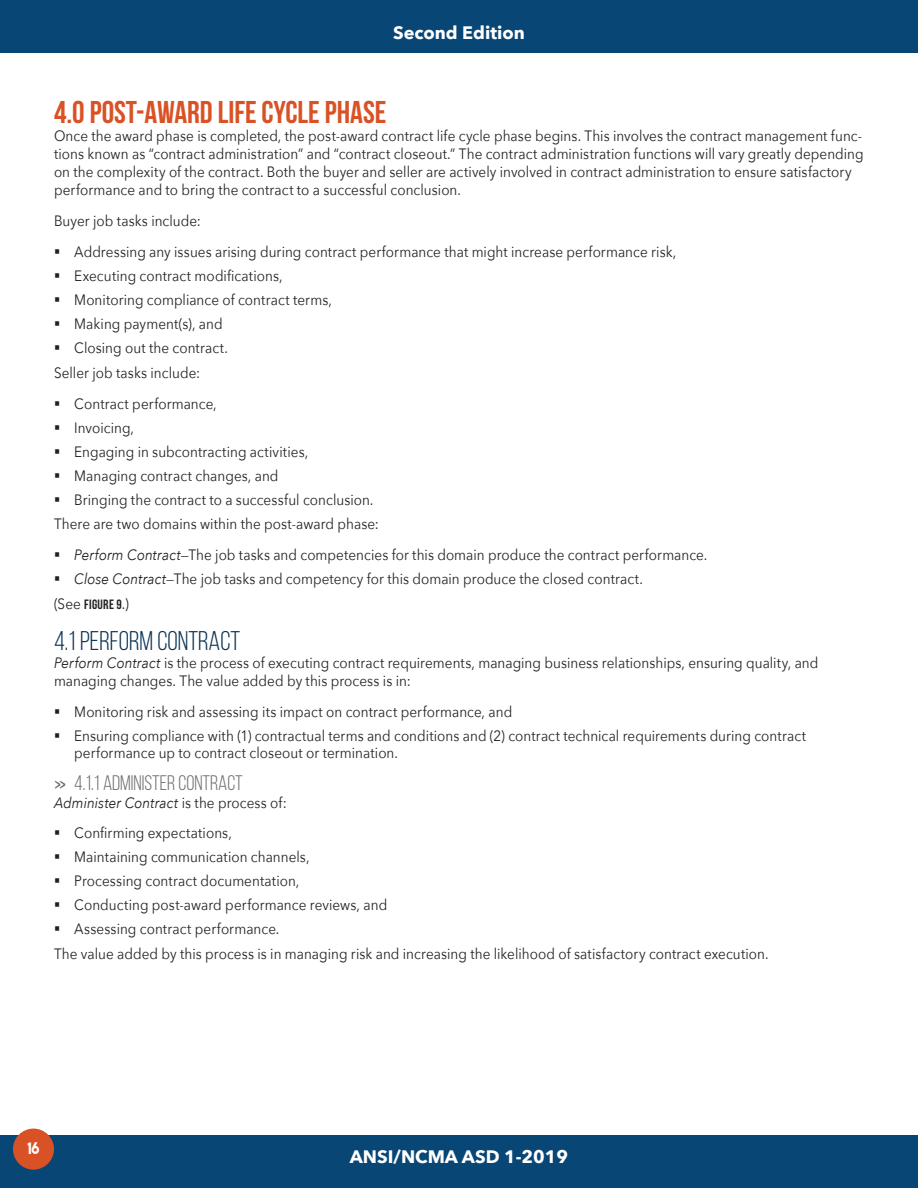
<style>
.page{position:relative;width:918px;height:1188px;background:#fff}
.page>*{position:absolute;margin:0;border:0;box-sizing:border-box;transform-origin:0 0}
.Sub_01{font:700 31.5px "Bebas Neue";color:#d95226}
.Sub_02{font:27px "Bebas Neue";color:#093153}
.t1{font:21px "Bebas Neue";color:#6c6d70}
.t2{font:700 18px "Avenir Next";color:#fff}
.Text{font:15px/18px "Avenir Next";letter-spacing:.005em;color:#231f20;scale:.9 1}
.Text-2{font:italic 15px "Avenir Next";letter-spacing:.005em;color:#231f20;scale:.9 1}
.t3{font:15px "Lemon Milk";color:#fff;scale:.9 1}
.Text-3{font:700 13.5px "Bebas Neue";letter-spacing:.02em;color:#231f20}
.s1{font-style:italic}
.s2{font-family:"Avenir Next";font-weight:400;font-size:15px}
.s3{font-family:"Freight Macro Pro";font-weight:500}
.s4{font-style:normal}
</style>
<div class="page">
<div style="left:0;top:0;width:918px;height:53px;background:#084676"></div>
<div style="left:0;top:1135px;width:918px;height:53px;background:#084676"></div>
<div style="left:13px;top:1129px;width:41px;height:41px;background:#d95226;border-radius:50%"></div>
<p class="t2" style="left:393px;top:17px;width:133px">Second Edition</p>
<p class="Sub_01" style="left:54px;top:95px;width:334px">4.0 POST-AWARD LIFE CYCLE PHASE</p>
<p class="Text" style="left:54px;top:126px;width:901px">Once the award phase is completed, the post-award contract life cycle phase begins. This involves the contract management func&shy;tions known as “contract administration” and “contract closeout.” The contract administration functions will vary greatly depending on the complexity of the contract. Both the buyer and seller are actively involved in contract administration to ensure satisfactory performance and to bring the contract to a successful conclusion.</p>
<p class="Text" style="left:54px;top:212px;width:165px">Buyer job tasks include:</p>
<p class="Text" style="left:54px;top:242px;width:693px">▪ Addressing any issues arising during contract performance that might increase performance risk,</p>
<p class="Text" style="left:54px;top:266px;width:256px">▪ Executing contract modifications,</p>
<p class="Text" style="left:54px;top:290px;width:310px">▪ Monitoring compliance of contract terms,</p>
<p class="Text" style="left:54px;top:314px;width:189px">▪ Making payment(s), and</p>
<p class="Text" style="left:54px;top:338px;width:195px">▪ Closing out the contract.</p>
<p class="Text" style="left:54px;top:363px;width:164px">Seller job tasks include:</p>
<p class="Text" style="left:54px;top:394px;width:182px">▪ Contract performance,</p>
<p class="Text" style="left:54px;top:418px;width:90px">▪ Invoicing,</p>
<p class="Text" style="left:54px;top:442px;width:284px">▪ Engaging in subcontracting activities,</p>
<p class="Text" style="left:54px;top:466px;width:251px">▪ Managing contract changes, and</p>
<p class="Text" style="left:54px;top:490px;width:356px">▪ Bringing the contract to a successful conclusion.</p>
<p class="Text" style="left:54px;top:515px;width:363px">There are two domains within the post-award phase:</p>
<p class="Text" style="left:54px;top:545px;width:728px">▪ <span class="s1">Perform Contract</span>—The job tasks and competencies for this domain produce the contract performance.</p>
<p class="Text" style="left:54px;top:569px;width:656px">▪ <span class="s1">Close Contract</span>—The job tasks and competency for this domain produce the closed contract.</p>
<p class="Text-3" style="left:54px;top:597px;width:76px"><span class="s2">(See</span> FIGURE 9<span class="s2">.)</span></p>
<p class="Sub_02" style="left:54px;top:626px;width:188px">4.1 PERFORM CONTRACT</p>
<p class="Text" style="left:54px;top:653px;width:851px"><span class="s1">Perform Contract</span> is the process of executing contract requirements, managing business relationships, ensuring quality, and managing changes. The value added by this process is in:</p>
<p class="Text" style="left:54px;top:702px;width:511px">▪ Monitoring risk and assessing its impact on contract performance, and</p>
<p class="Text" style="left:74px;top:727px;width:815px;line-height:17.2px;text-indent:-20px">▪ Ensuring compliance with (1) contractual terms and conditions and (2) contract technical requirements during contract performance up to contract closeout or termination.</p>
<p class="t1" style="left:54px;top:771px;width:190px"><span class="s3">»</span> 4.1.1 ADMINISTER CONTRACT</p>
<p class="Text-2" style="left:54px;top:790px;width:260px">Administer Contract <span class="s4">is the process of:</span></p>
<p class="Text" style="left:54px;top:824px;width:199px">▪ Confirming expectations,</p>
<p class="Text" style="left:54px;top:848px;width:286px">▪ Maintaining communication channels,</p>
<p class="Text" style="left:54px;top:872px;width:274px">▪ Processing contract documentation,</p>
<p class="Text" style="left:54px;top:896px;width:372px">▪ Conducting post-award performance reviews, and</p>
<p class="Text" style="left:54px;top:920px;width:252px">▪ Assessing contract performance.</p>
<p class="Text" style="left:54px;top:944px;width:795px">The value added by this process is in managing risk and increasing the likelihood of satisfactory contract execution.</p>
<p class="t3" style="left:27px;top:1138px;width:15px">16</p>
<p class="t2" style="left:350px;top:1141px;width:220px">ANSI/NCMA ASD 1-2019</p>
</div>
